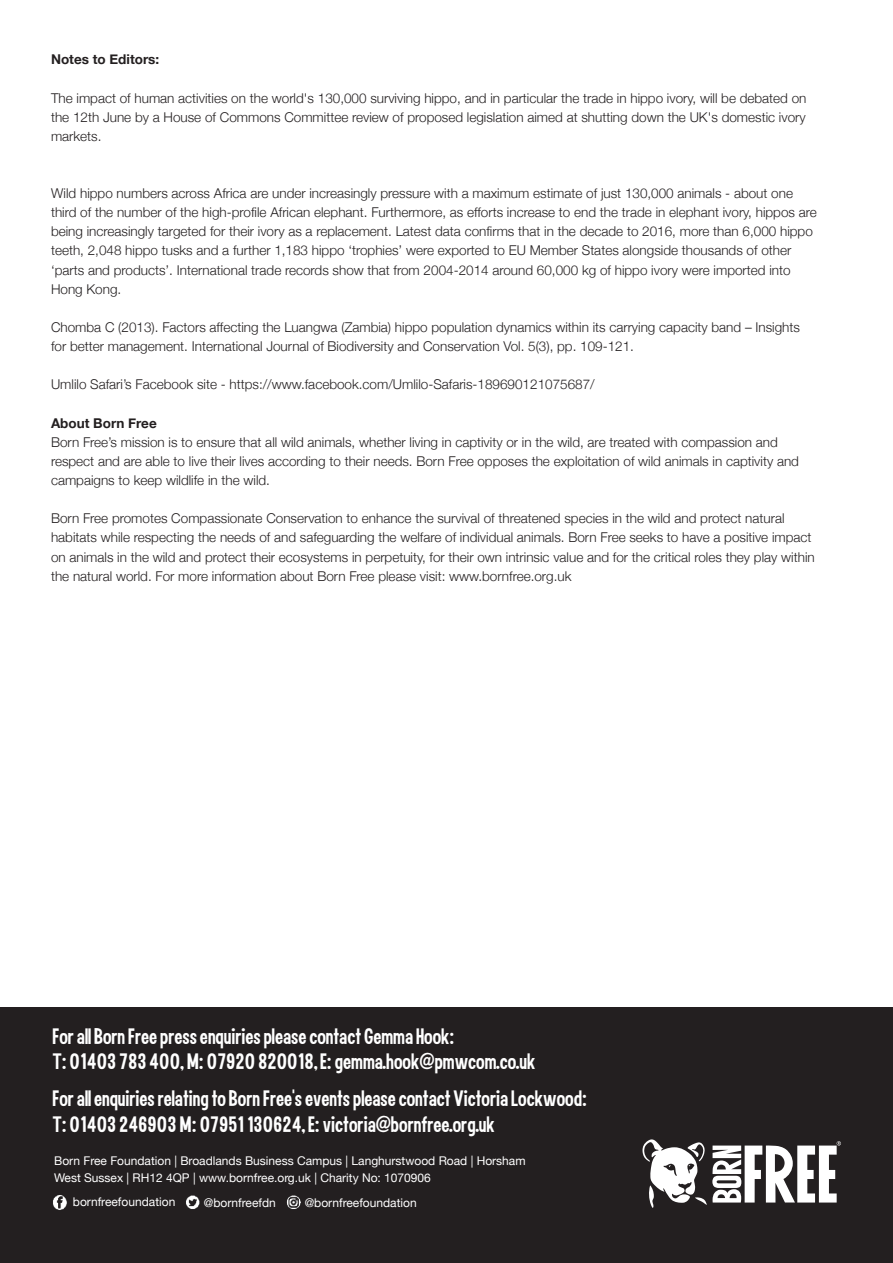
<style>
.page{position:relative;width:893px;height:1263px;background:#fff}
.page>*{position:absolute;margin:0;border:0;box-sizing:border-box;transform-origin:0 0}
.t1{font:18px/25.8px "Born Free Sans";color:#fff}
.t2{font:300 13.5px/19px "Helvetica Neue";color:#231f20}
.t3{font:700 13.5px "Helvetica Neue";color:#231f20}
.t4{font:12px/16.8px "Helvetica Neue";color:#fff}
</style>
<div class="page">
<div style="left:0;top:1007px;width:893px;height:256px;background:#231f20"></div>
<svg style="left:642px;top:1139px;width:199px;height:69px"></svg>
<img style="left:53px;top:1195px;width:14px;height:15px">
<img style="left:186px;top:1195px;width:13px;height:14px">
<img style="left:287px;top:1195px;width:13px;height:14px">
<p class="t3" style="left:51px;top:51px;width:110px">Notes to Editors:</p>
<p class="t2" style="left:51px;top:88px;width:757px;text-align:justify">The impact of human activities on the world's 130,000 surviving hippo, and in particular the trade in hippo ivory, will be debated on the 12th June by a House of Commons Committee review of proposed legislation aimed at shutting down the UK's domestic ivory markets.</p>
<p class="t2" style="left:51px;top:183px;width:767px">Wild hippo numbers across Africa are under increasingly pressure with a maximum estimate of just 130,000 animals - about one third of the number of the high-profile African elephant. Furthermore, as efforts increase to end the trade in elephant ivory, hippos are being increasingly targeted for their ivory as a replacement. Latest data confirms that in the decade to 2016, more than 6,000 hippo teeth, 2,048 hippo tusks and a further 1,183 hippo ‘trophies’ were exported to EU Member States alongside thousands of other ‘parts and products’. International trade records show that from 2004-2014 around 60,000 kg of hippo ivory were imported into Hong Kong.</p>
<p class="t2" style="left:51px;top:317px;width:750px">Chomba C (2013). Factors affecting the Luangwa (Zambia) hippo population dynamics within its carrying capacity band – Insights for better management. International Journal of Biodiversity and Conservation Vol. 5(3), pp. 109-121.</p>
<p class="t2" style="left:51px;top:375px;width:545px">Umlilo Safari’s Facebook site - https://www.facebook.com/Umlilo-Safaris-189690121075687/</p>
<p class="t3" style="left:51px;top:414px;width:107px">About Born Free</p>
<p class="t2" style="left:51px;top:432px;width:749px">Born Free’s mission is to ensure that all wild animals, whether living in captivity or in the wild, are treated with compassion and respect and are able to live their lives according to their needs. Born Free opposes the exploitation of wild animals in captivity and campaigns to keep wildlife in the wild.</p>
<p class="t2" style="left:51px;top:509px;width:765px">Born Free promotes Compassionate Conservation to enhance the survival of threatened species in the wild and protect natural habitats while respecting the needs of and safeguarding the welfare of individual animals. Born Free seeks to have a positive impact on animals in the wild and protect their ecosystems in perpetuity, for their own intrinsic value and for the critical roles they play within the natural world. For more information about Born Free please visit: www.bornfree.org.uk</p>
<h1 class="t1" style="left:52px;top:1024px;width:485px">For all Born Free press enquiries please contact Gemma Hook:<br>T: 01403 783 400, M: 07920 820018, E: gemma.hook@pmwcom.co.uk</h1>
<h1 class="t1" style="left:52px;top:1086px;width:536px">For all enquiries relating to Born Free’s events please contact Victoria Lockwood:<br>T: 01403 246903 M: 07951 130624, E: victoria@bornfree.org.uk</h1>
<p class="t4" style="left:54px;top:1152px;width:473px">Born Free Foundation | Broadlands Business Campus | Langhurstwood Road | Horsham<br>West Sussex | RH12 4QP | www.bornfree.org.uk | Charity No: 1070906</p>
<p class="t4" style="left:73px;top:1193px;width:104px">bornfreefoundation</p>
<p class="t4" style="left:204px;top:1194px;width:74px">@bornfreefdn</p>
<p class="t4" style="left:305px;top:1194px;width:114px">@bornfreefoundation</p>
</div>
